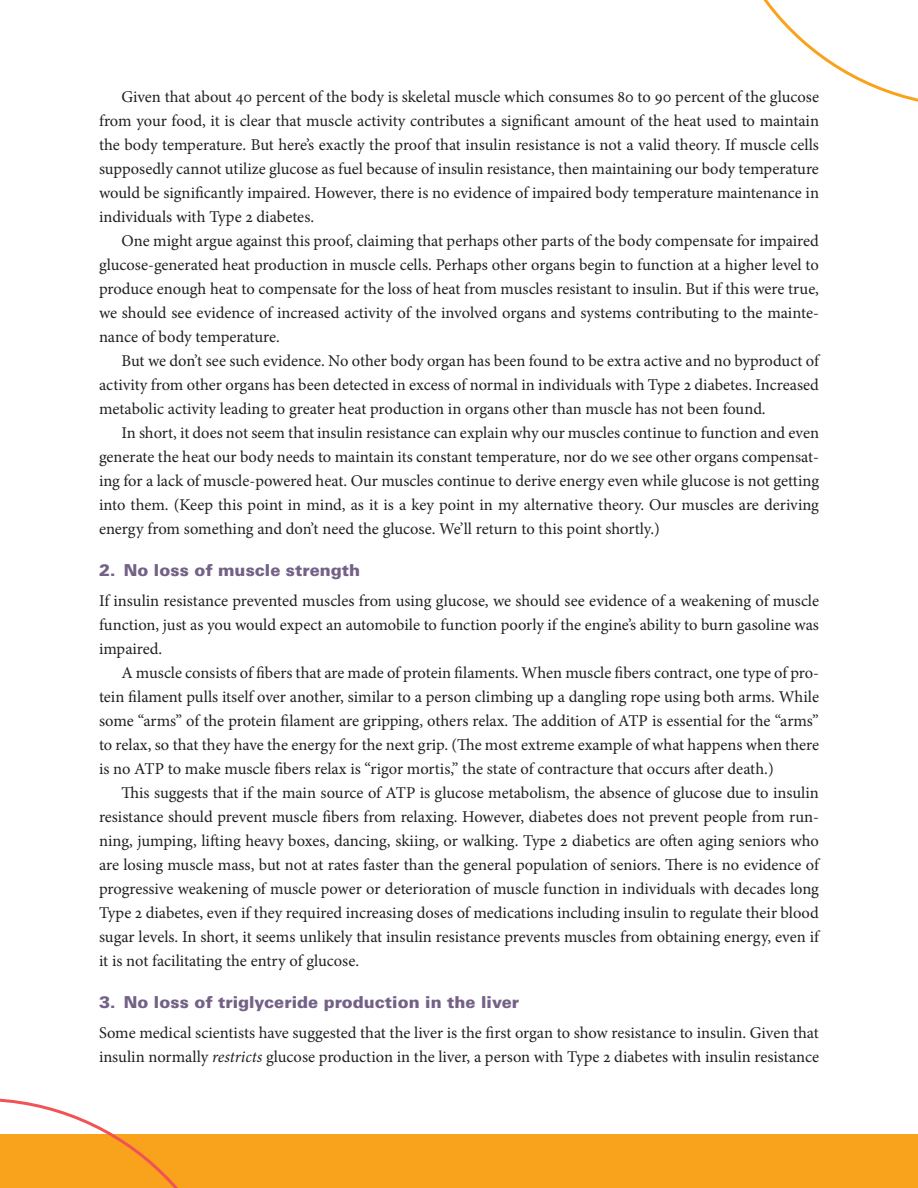
<style>
.page{position:relative;width:918px;height:1188px;background:#fff}
.page>*{position:absolute;margin:0;border:0;box-sizing:border-box;transform-origin:0 0}
._04BodyText{font:16.5px/24px "Minion Pro";color:#231f20;text-align:justify}
._04BodyText_FL{font:16.5px/24px "Minion Pro";color:#231f20;text-align:justify}
._05Head_B{font:900 16.5px "Univers LT Std";color:#736186}
.s1{font-style:italic}
</style>
<div class="page">
<div style="left:0;top:1134px;width:918px;height:54px;background:#f9a21c"></div>
<svg style="left:763px;top:0;width:155px;height:102px"></svg>
<svg style="left:0;top:1098px;width:178px;height:90px"></svg>
<p class="_04BodyText" style="left:99px;top:85px;width:722px;text-indent:22px">Given that about 40 percent of the body is skeletal muscle which consumes 80 to 90 percent of the glucose from your food, it is clear that muscle activity contributes a significant amount of the heat used to maintain the body temperature. But here’s exactly the proof that insulin resistance is not a valid theory. If muscle cells supposedly cannot utilize glucose as fuel because of insulin resistance, then maintaining our body temperature would be significantly impaired. However, there is no evidence of impaired body temperature maintenance in individuals with Type 2 diabetes.</p>
<p class="_04BodyText" style="left:99px;top:229px;width:722px;text-indent:22px">One might argue against this proof, claiming that perhaps other parts of the body compensate for impaired glucose-generated heat production in muscle cells. Perhaps other organs begin to function at a higher level to produce enough heat to compensate for the loss of heat from muscles resistant to insulin. But if this were true, we should see evidence of increased activity of the involved organs and systems contributing to the mainte&shy;nance of body temperature.</p>
<p class="_04BodyText" style="left:99px;top:349px;width:722px;text-indent:22px">But we don’t see such evidence. No other body organ has been found to be extra active and no byproduct of activity from other organs has been detected in excess of normal in individuals with Type 2 diabetes. Increased metabolic activity leading to greater heat production in organs other than muscle has not been found.</p>
<p class="_04BodyText" style="left:99px;top:421px;width:722px;text-indent:22px">In short, it does not seem that insulin resistance can explain why our muscles continue to function and even generate the heat our body needs to maintain its constant temperature, nor do we see other organs compensat&shy;ing for a lack of muscle-powered heat. Our muscles continue to derive energy even while glucose is not getting into them. (Keep this point in mind, as it is a key point in my alternative theory. Our muscles are deriving energy from something and don’t need the glucose. We’ll return to this point shortly.)</p>
<p class="_05Head_B" style="left:99px;top:560px;width:263px">2. No loss of muscle strength</p>
<p class="_04BodyText_FL" style="left:99px;top:589px;width:722px">If insulin resistance prevented muscles from using glucose, we should see evidence of a weakening of muscle function, just as you would expect an automobile to function poorly if the engine’s ability to burn gasoline was impaired.</p>
<p class="_04BodyText" style="left:99px;top:661px;width:722px;text-indent:22px">A muscle consists of fibers that are made of protein filaments. When muscle fibers contract, one type of pro&shy;tein filament pulls itself over another, similar to a person climbing up a dangling rope using both arms. While some “arms” of the protein filament are gripping, others relax. The addition of ATP is essential for the “arms” to relax, so that they have the energy for the next grip. (The most extreme example of what happens when there is no ATP to make muscle fibers relax is “rigor mortis,” the state of contracture that occurs after death.)</p>
<p class="_04BodyText" style="left:99px;top:781px;width:722px;text-indent:22px">This suggests that if the main source of ATP is glucose metabolism, the absence of glucose due to insulin resistance should prevent muscle fibers from relaxing. However, diabetes does not prevent people from run&shy;ning, jumping, lifting heavy boxes, dancing, skiing, or walking. Type 2 diabetics are often aging seniors who are losing muscle mass, but not at rates faster than the general population of seniors. There is no evidence of progressive weakening of muscle power or deterioration of muscle function in individuals with decades long Type 2 diabetes, even if they required increasing doses of medications including insulin to regulate their blood sugar levels. In short, it seems unlikely that insulin resistance prevents muscles from obtaining energy, even if it is not facilitating the entry of glucose.</p>
<p class="_05Head_B" style="left:99px;top:992px;width:422px">3. No loss of triglyceride production in the liver</p>
<p class="_04BodyText_FL" style="left:99px;top:1021px;width:722px">Some medical scientists have suggested that the liver is the first organ to show resistance to insulin. Given that insulin normally <span class="s1">restricts</span> glucose production in the liver, a person with Type 2 diabetes with insulin resistance</p>
</div>
